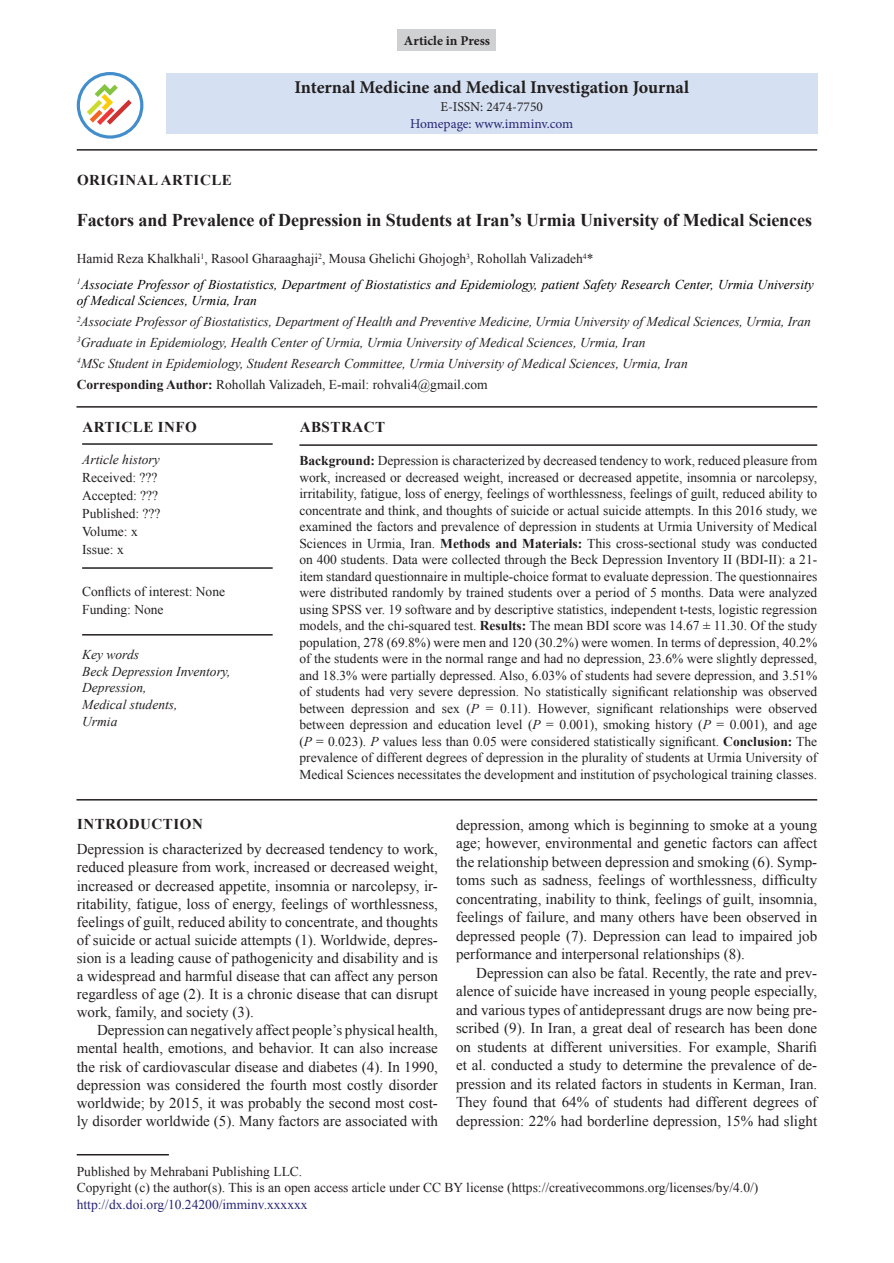
<style>
.page{position:relative;width:894px;height:1263px;background:#fff}
.page>*{position:absolute;margin:0;border:0;box-sizing:border-box;transform-origin:0 0}
.AT{font:700 18px "Times New Roman";letter-spacing:-.005em;color:#231f20}
.J_Name{font:700 18px "Minion Pro";color:#231f20}
.TX{font:15px/18.5px "Times New Roman";color:#231f20;text-align:justify}
.TXFL{font:15px/18.1px "Times New Roman";color:#231f20;text-align:justify}
.AH{font:700 15px "Times New Roman";letter-spacing:.035em;color:#231f20}
.ART_INFO{font:700 15px "Times New Roman";letter-spacing:.035em;color:#231f20}
.ABSH{font:700 15px "Times New Roman";letter-spacing:.035em;color:#231f20}
.ABS{font:13.5px/16.5px "Times New Roman";color:#231f20;text-align:justify}
.AFF{font:italic 13.5px "Times New Roman";color:#231f20}
.PUB_Details{font:13.5px/16.5px "Times New Roman";color:#231f20}
.t1{font:italic 13.5px/16.5px "Times New Roman";color:#000}
.AU{font:13.5px "Times New Roman";color:#231f20}
.HIS{font:13.5px/18px "Times New Roman";color:#231f20}
.KWD{font:italic 13.5px/16.5px "Times New Roman";color:#231f20}
.ADD{font:13.5px "Times New Roman";color:#231f20}
.HIS_1{font:13.5px/18px "Times New Roman";color:#231f20}
.ISSN_Web{font:13.5px "Minion Pro";color:#282574}
.ISSN_Num{font:13.5px "Minion Pro";color:#231f20}
.ISSN_Web-2{font:700 13.5px "Minion Pro";color:#231f20}
.AFF-2{font:italic 7.8px "Times New Roman";color:#231f20}
.s1{font-weight:700}
.s2{font-style:italic}
.s3{color:#282574}
</style>
<div class="page">
<hr style="left:77px;top:149px;width:739px;height:2px;background:#231f20">
<div style="left:166px;top:74px;width:650px;height:60px;background:#d5e1f2"></div>
<svg style="left:77px;top:72px;width:66px;height:67px"></svg>
<hr style="left:76px;top:406px;width:740px;height:1px;background:#231f20">
<hr style="left:299px;top:444px;width:517px;height:2px;background:#231f20">
<hr style="left:76px;top:799px;width:740px;height:1px;background:#231f20">
<hr style="left:77px;top:1154px;width:92px;height:1px;background:#231f20">
<hr style="left:82px;top:443px;width:190px;height:2px;background:#231f20">
<hr style="left:82px;top:567px;width:190px;height:2px;background:#231f20">
<hr style="left:82px;top:634px;width:190px;height:1px;background:#231f20">
<div style="left:398px;top:29px;width:98px;height:22px;background:#cfd0d2"></div>
<p class="ISSN_Web-2" style="left:404px;top:31px;width:88px">Article in Press</p>
<p class="J_Name" style="left:294px;top:74px;width:396px">Internal Medicine and Medical Investigation Journal</p>
<p class="ISSN_Num" style="left:440px;top:98px;width:104px">E-ISSN: 2474-7750</p>
<p class="ISSN_Web" style="left:410px;top:115px;width:164px">Homepage: www.imminv.com</p>
<p class="AH" style="left:77px;top:169px;width:156px">ORIGINAL ARTICLE</p>
<p class="AT" style="left:77px;top:207px;width:736px">Factors and Prevalence of Depression in Students at Iran’s Urmia University of Medical Sciences</p>
<p class="AU" style="left:77px;top:249px;width:518px">Hamid Reza Khalkhali<sup>1</sup>, Rasool Gharaaghaji<sup>2</sup>, Mousa Ghelichi Ghojogh<sup>3</sup>, Rohollah Valizadeh<sup>4</sup>*</p>
<p class="AFF-2" style="left:77px;top:276px;width:5px">1</p>
<p class="AFF" style="left:77px;top:312px;width:735px"><sup>2</sup>Associate Professor of Biostatistics, Department of Health and Preventive Medicine, Urmia University of Medical Sciences, Urmia, Iran</p>
<p class="AFF" style="left:77px;top:333px;width:570px"><sup>3</sup>Graduate in Epidemiology, Health Center of Urmia, Urmia University of Medical Sciences, Urmia, Iran</p>
<p class="AFF" style="left:77px;top:354px;width:612px"><sup>4</sup>MSc Student in Epidemiology, Student Research Committee, Urmia University of Medical Sciences, Urmia, Iran</p>
<p class="ADD" style="left:77px;top:374px;width:412px"><span class="s1">Corresponding Author:</span> Rohollah Valizadeh, E-mail: rohvali4@gmail.com</p>
<p class="t1" style="left:77px;top:276px;width:738px;text-indent:5px">Associate Professor of Biostatistics, Department of Biostatistics and Epidemiology, patient Safety Research Center, Urmia University of Medical Sciences, Urmia, Iran</p>
<p class="ART_INFO" style="left:82px;top:416px;width:116px">ARTICLE INFO</p>
<p class="HIS" style="left:82px;top:450px;width:80px"><span class="s2">Article history<br></span>Received: ???<br>Accepted: ???<br>Published: ???<br>Volume: x<br>Issue: x</p>
<p class="HIS_1" style="left:82px;top:582px;width:144px">Conflicts of interest: None<br>Funding: None</p>
<p class="KWD" style="left:82px;top:646px;width:150px">Key words<br>Beck Depression Inventory,<br>Depression,<br>Medical students,<br>Urmia</p>
<p class="ABSH" style="left:299px;top:416px;width:87px">ABSTRACT</p>
<p class="ABS" style="left:299px;top:452px;width:519px"><span class="s1">Background:</span> Depression is characterized by decreased tendency to work, reduced pleasure from work, increased or decreased weight, increased or decreased appetite, insomnia or narcolepsy, irritability, fatigue, loss of energy, feelings of worthlessness, feelings of guilt, reduced ability to concentrate and think, and thoughts of suicide or actual suicide attempts. In this 2016 study, we examined the factors and prevalence of depression in students at Urmia University of Medical Sciences in Urmia, Iran. <span class="s1">Methods and Materials:</span> This cross-sectional study was conducted on 400 students. Data were collected through the Beck Depression Inventory II (BDI-II): a 21- item standard questionnaire in multiple-choice format to evaluate depression. The questionnaires were distributed randomly by trained students over a period of 5 months. Data were analyzed using SPSS ver. 19 software and by descriptive statistics, independent t-tests, logistic regression models, and the chi-squared test. <span class="s1">Results:</span> The mean BDI score was 14.67 ± 11.30. Of the study population, 278 (69.8%) were men and 120 (30.2%) were women. In terms of depression, 40.2% of the students were in the normal range and had no depression, 23.6% were slightly depressed, and 18.3% were partially depressed. Also, 6.03% of students had severe depression, and 3.51% of students had very severe depression. No statistically significant relationship was observed between depression and sex (<span class="s2">P</span> = 0.11). However, significant relationships were observed between depression and education level (<span class="s2">P</span> = 0.001), smoking history (<span class="s2">P</span> = 0.001), and age (<span class="s2">P</span> = 0.023). <span class="s2">P</span> values less than 0.05 were considered statistically significant. <span class="s1">Conclusion:</span> The prevalence of different degrees of depression in the plurality of students at Urmia University of Medical Sciences necessitates the development and institution of psychological training classes.</p>
<p class="TX" style="left:456px;top:815px;width:362px">depression, among which is beginning to smoke at a young age; however, environmental and genetic factors can affect the relationship between depression and smoking (6). Symp&shy;toms such as sadness, feelings of worthlessness, difficulty concentrating, inability to think, feelings of guilt, insomnia, feelings of failure, and many others have been observed in depressed people (7). Depression can lead to impaired job performance and interpersonal relationships (8).</p>
<p class="TX" style="left:456px;top:963px;width:362px;text-indent:20px">Depression can also be fatal. Recently, the rate and prev&shy;alence of suicide have increased in young people especially, and various types of antidepressant drugs are now being pre&shy;scribed (9). In Iran, a great deal of research has been done on students at different universities. For example, Sharifi et al. conducted a study to determine the prevalence of de&shy;pression and its related factors in students in Kerman, Iran.<br>They found that 64% of students had different degrees of depression: 22% had borderline depression, 15% had slight</p>
<h1 class="AH" style="left:77px;top:813px;width:127px">INTRODUCTION</h1>
<p class="TXFL" style="left:77px;top:839px;width:362px">Depression is characterized by decreased tendency to work, reduced pleasure from work, increased or decreased weight, increased or decreased appetite, insomnia or narcolepsy, ir&shy;ritability, fatigue, loss of energy, feelings of worthlessness, feelings of guilt, reduced ability to concentrate, and thoughts of suicide or actual suicide attempts (1). Worldwide, depres&shy;sion is a leading cause of pathogenicity and disability and is a widespread and harmful disease that can affect any person regardless of age (2). It is a chronic disease that can disrupt work, family, and society (3).</p>
<p class="TX" style="left:77px;top:1020px;width:362px;text-indent:20px">Depression can negatively affect people’s physical health, mental health, emotions, and behavior. It can also increase the risk of cardiovascular disease and diabetes (4). In 1990, depression was considered the fourth most costly disorder worldwide; by 2015, it was probably the second most cost&shy;ly disorder worldwide (5). Many factors are associated with</p>
<p class="PUB_Details" style="left:77px;top:1162px;width:682px">Published by Mehrabani Publishing LLC.<br>Copyright (c) the author(s). This is an open access article under CC BY license (https://creativecommons.org/licenses/by/4.0/) <span class="s3">http://dx.doi.org/10.24200/imminv.xxxxxx</span></p>
</div>
